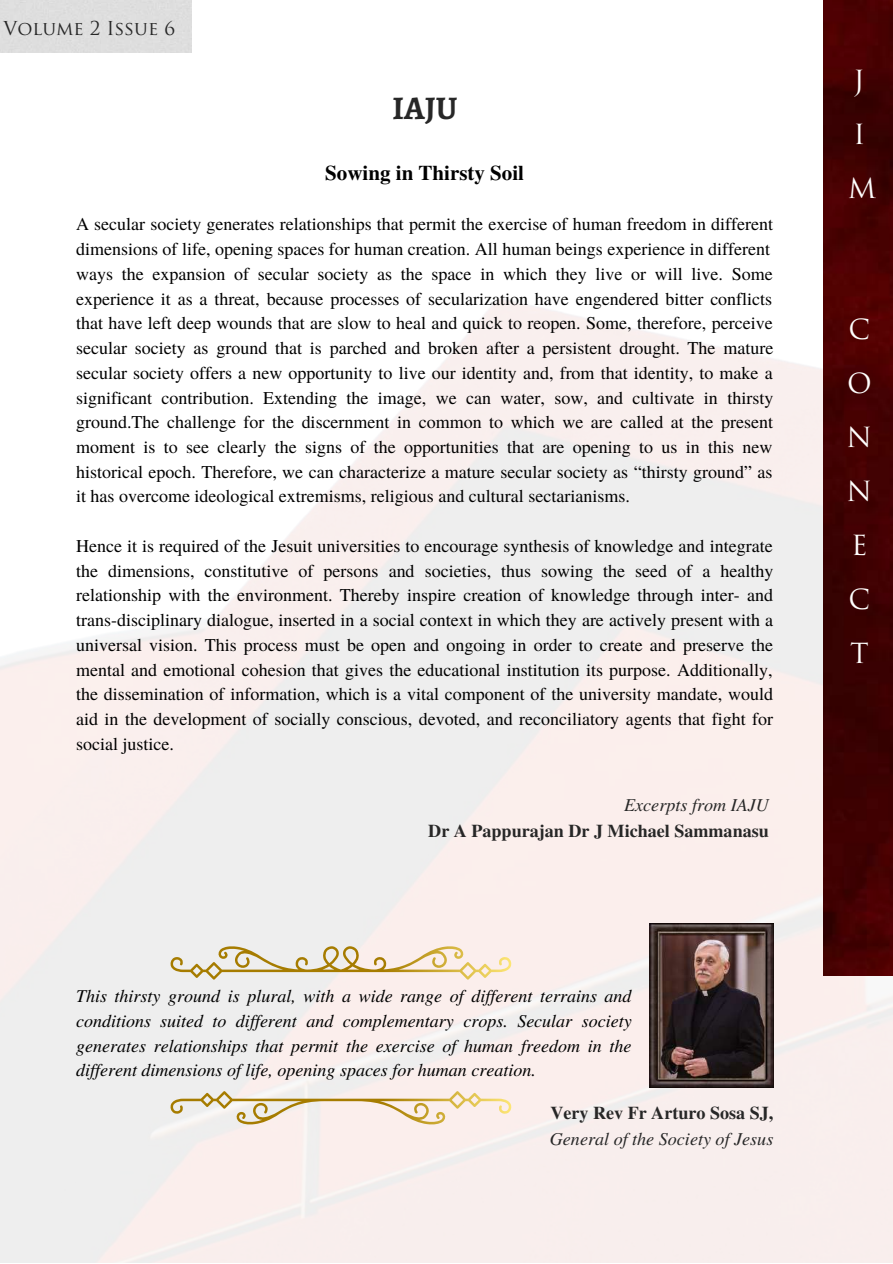
<style>
.page{position:relative;width:893px;height:1264px;background:#fff}
.page>*{position:absolute;margin:0;border:0;box-sizing:border-box;transform-origin:0 0}
.t1{font:700 33px "Alegreya";color:#272727}
.t2{font:27px/54px "Trajan Pro";color:#fffffe}
.t3{font:700 21px "Te X Gyre Termes";color:#000}
.t4{font:18.75px "Trajan Pro";color:#272727}
.t5{font:18px/24.8px "Te X Gyre Termes";color:#000}
.t6{font:italic 18px/24.8px "Te X Gyre Termes";color:#000;text-align:justify}
.t7{font:700 18px "Te X Gyre Termes";color:#272727}
.t8{font:italic 18px "Te X Gyre Termes";color:#272727}
</style>
<div class="page">
<img style="left:0;top:299px;width:892px;height:963px">
<img style="left:823px;top:0;width:69px;height:975px">
<svg style="left:170px;top:946px;width:341px;height:178px;background:#f0e7de"></svg>
<img style="left:649px;top:923px;width:124px;height:164px">
<p class="t4" style="left:3px;top:21px;width:173px">Volume 2 Issue 6</p>
<h1 class="t1" style="left:392px;top:85px;width:67px">IAJU</h1>
<p class="t3" style="left:325px;top:156px;width:200px">Sowing in Thirsty Soil</p>
<p class="t5" style="left:76px;top:211px;width:698px">A secular society generates relationships that permit the exercise of human freedom in different dimensions of life, opening spaces for human creation. All human beings experience in different ways the expansion of secular society as the space in which they live or will live. Some experience it as a threat, because processes of secularization have engendered bitter conflicts that have left deep wounds that are slow to heal and quick to reopen. Some, therefore, perceive secular society as ground that is parched and broken after a persistent drought. The mature secular society offers a new opportunity to live our identity and, from that identity, to make a significant contribution. Extending the image, we can water, sow, and cultivate in thirsty ground.The challenge for the discernment in common to which we are called at the present moment is to see clearly the signs of the opportunities that are opening to us in this new historical epoch. Therefore, we can characterize a mature secular society as “thirsty ground” as it has overcome ideological extremisms, religious and cultural sectarianisms.</p>
<p class="t5" style="left:76px;top:532px;width:698px;text-align:justify">Hence it is required of the Jesuit universities to encourage synthesis of knowledge and integrate the dimensions, constitutive of persons and societies, thus sowing the seed of a healthy relationship with the environment. Thereby inspire creation of knowledge through inter- and trans-disciplinary dialogue, inserted in a social context in which they are actively present with a universal vision. This process must be open and ongoing in order to create and preserve the mental and emotional cohesion that gives the educational institution its purpose. Additionally, the dissemination of information, which is a vital component of the university mandate, would aid in the development of socially conscious, devoted, and reconciliatory agents that fight for social justice.</p>
<p class="t8" style="left:624px;top:791px;width:146px">Excerpts from IAJU</p>
<p class="t7" style="left:428px;top:816px;width:342px">Dr A Pappurajan Dr J Michael Sammanasu</p>
<p class="t6" style="left:76px;top:982px;width:557px">This thirsty ground is plural, with a wide range of dif erent terrains and conditions suited to dif erent and complementary crops. Secular society generates relationships that permit the exercise of human freedom in the dif erent dimensions of life, opening spaces for human creation.</p>
<p class="t7" style="left:550px;top:1098px;width:224px">Very Rev Fr Arturo Sosa SJ,</p>
<p class="t8" style="left:550px;top:1125px;width:225px">General of the Society of Jesus</p>
<h2 class="t2" style="left:847px;top:57px;width:30px">J<br>I<br>M</h2>
<h2 class="t2" style="left:846px;top:305px;width:27px">C<br>O<br>N<br>N<br>E<br>C<br>T</h2>
</div>
